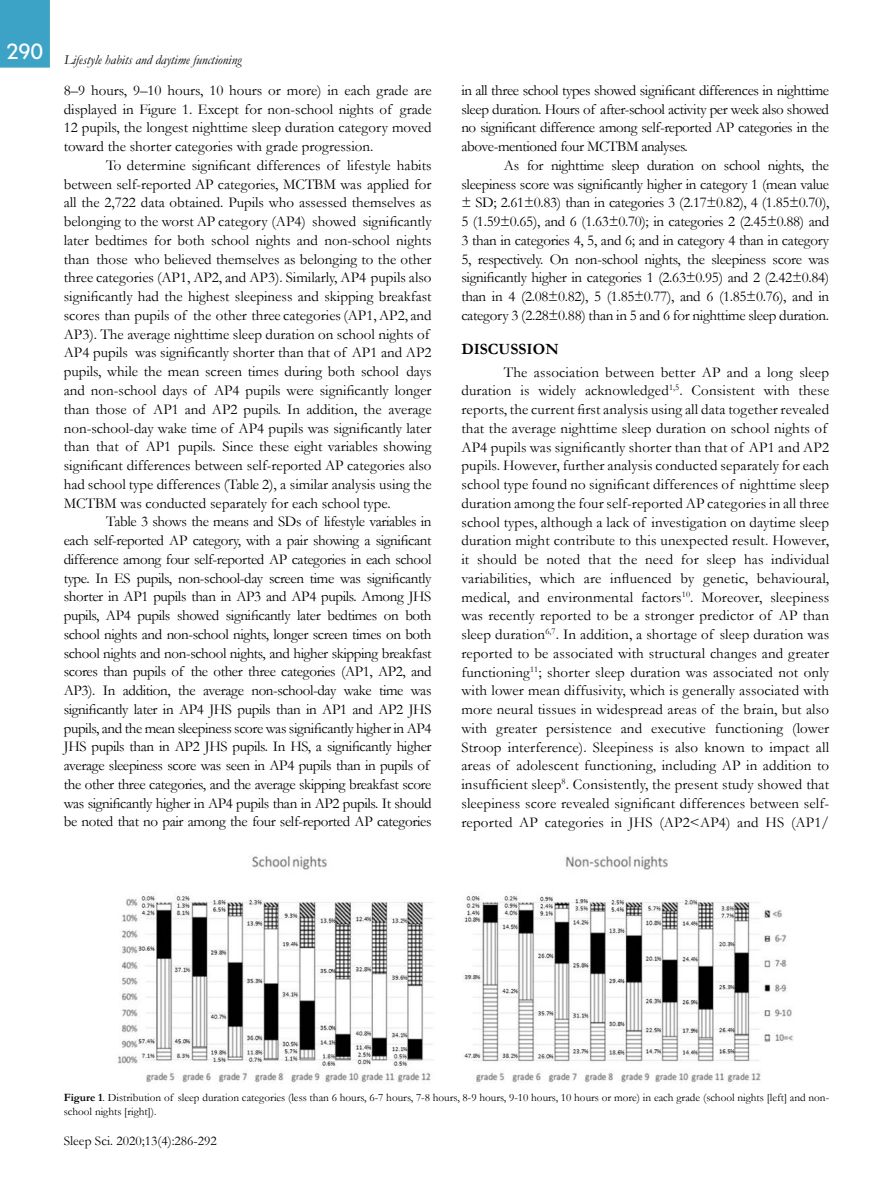
<style>
.page{position:relative;width:893px;height:1191px;background:#fff}
.page>*{position:absolute;margin:0;border:0;box-sizing:border-box;transform-origin:0 0}
.t1{font:700 15.75px "Garamond";color:#000}
.t2{font:15px/18.8px "Garamond";color:#000;text-align:justify}
.t3{font:15px/18.8px "Garamond";letter-spacing:-.025em;color:#000}
.t4{font:italic 13.5px "Garamond";color:#000}
.t5{font:13.5px "Garamond";color:#000}
.t6{font:11.25px/13.5px "Garamond";color:#000}
.s1{font-weight:700}
</style>
<div class="page">
<div style="left:0;top:0;width:50px;height:68px;background:#3da3c6"></div>
<img style="left:117px;top:854px;width:676px;height:229px">
<p class="t4" style="left:7px;top:51px;width:236px"><sup>290</sup> Lifestyle habits and daytime functioning</p>
<p class="t2" style="left:64px;top:80px;width:369px">8–9 hours, 9–10 hours, 10 hours or more) in each grade are displayed in Figure 1. Except for non-school nights of grade 12 pupils, the longest nighttime sleep duration category moved toward the shorter categories with grade progression.</p>
<p class="t2" style="left:64px;top:155px;width:369px;text-align:left;text-indent:43px">To determine significant differences of lifestyle habits between self-reported AP categories, MCTBM was applied for all the 2,722 data obtained. Pupils who assessed themselves as belonging to the worst AP category (AP4) showed significantly later bedtimes for both school nights and non-school nights than those who believed themselves as belonging to the other three categories (AP1, AP2, and AP3). Similarly, AP4 pupils also significantly had the highest sleepiness and skipping breakfast scores than pupils of the other three categories (AP1, AP2, and AP3). The average nighttime sleep duration on school nights of AP4 pupils was significantly shorter than that of AP1 and AP2 pupils, while the mean screen times during both school days and non-school days of AP4 pupils were significantly longer than those of AP1 and AP2 pupils. In addition, the average non-school-day wake time of AP4 pupils was significantly later than that of AP1 pupils. Since these eight variables showing significant differences between self-reported AP categories also had school type differences (Table 2), a similar analysis using the MCTBM was conducted separately for each school type.</p>
<p class="t3" style="left:64px;top:512px;width:369px;text-indent:43px">Table 3 shows the means and SDs of lifestyle variables in each self-reported AP category, with a pair showing a significant difference among four self-reported AP categories in each school type. In ES pupils, non-school-day screen time was significantly shorter in AP1 pupils than in AP3 and AP4 pupils. Among JHS pupils, AP4 pupils showed significantly later bedtimes on both school nights and non-school nights, longer screen times on both school nights and non-school nights, and higher skipping breakfast scores than pupils of the other three categories (AP1, AP2, and AP3). In addition, the average non-school-day wake time was significantly later in AP4 JHS pupils than in AP1 and AP2 JHS pupils, and the mean sleepiness score was significantly higher in AP4<br>JHS pupils than in AP2 JHS pupils. In HS, a significantly higher average sleepiness score was seen in AP4 pupils than in pupils of the other three categories, and the average skipping breakfast score was significantly higher in AP4 pupils than in AP2 pupils. It should be noted that no pair among the four self-reported AP categories</p>
<p class="t2" style="left:461px;top:80px;width:369px">in all three school types showed significant differences in nighttime sleep duration. Hours of after-school activity per week also showed no significant difference among self-reported AP categories in the above-mentioned four MCTBM analyses.</p>
<p class="t2" style="left:461px;top:155px;width:369px;text-indent:43px">As for nighttime sleep duration on school nights, the sleepiness score was significantly higher in category 1 (mean value ± SD; 2.61±0.83) than in categories 3 (2.17±0.82), 4 (1.85±0.70), 5 (1.59±0.65), and 6 (1.63±0.70); in categories 2 (2.45±0.88) and 3 than in categories 4, 5, and 6; and in category 4 than in category 5, respectively. On non-school nights, the sleepiness score was significantly higher in categories 1 (2.63±0.95) and 2 (2.42±0.84) than in 4 (2.08±0.82), 5 (1.85±0.77), and 6 (1.85±0.76), and in category 3 (2.28±0.88) than in 5 and 6 for nighttime sleep duration.</p>
<p class="t1" style="left:461px;top:338px;width:99px">DISCUSSION</p>
<p class="t2" style="left:461px;top:362px;width:369px;text-align:left;text-indent:43px">The association between better AP and a long sleep duration is widely acknowledged<sup>1,5</sup>. Consistent with these reports, the current first analysis using all data together revealed that the average nighttime sleep duration on school nights of AP4 pupils was significantly shorter than that of AP1 and AP2 pupils. However, further analysis conducted separately for each school type found no significant differences of nighttime sleep duration among the four self-reported AP categories in all three school types, although a lack of investigation on daytime sleep duration might contribute to this unexpected result. However, it should be noted that the need for sleep has individual variabilities, which are influenced by genetic, behavioural, medical, and environmental factors<sup>10</sup>. Moreover, sleepiness was recently reported to be a stronger predictor of AP than sleep duration<sup>6,7</sup>. In addition, a shortage of sleep duration was reported to be associated with structural changes and greater functioning<sup>11</sup>; shorter sleep duration was associated not only with lower mean diffusivity, which is generally associated with more neural tissues in widespread areas of the brain, but also with greater persistence and executive functioning (lower Stroop interference). Sleepiness is also known to impact all areas of adolescent functioning, including AP in addition to insufficient sleep<sup>8</sup>. Consistently, the present study showed that sleepiness score revealed significant differences between self&shy;reported AP categories in JHS (AP2&lt;AP4) and HS (AP1/</p>
<p class="t6" style="left:64px;top:1090px;width:767px"><span class="s1">Figure 1</span>. Distribution of sleep duration categories (less than 6 hours, 6-7 hours, 7-8 hours, 8-9 hours, 9-10 hours, 10 hours or more) in each grade (school nights [left] and non&shy;school nights [right]).</p>
<p class="t5" style="left:64px;top:1131px;width:155px">Sleep Sci. 2020;13(4):286-292</p>
</div>
